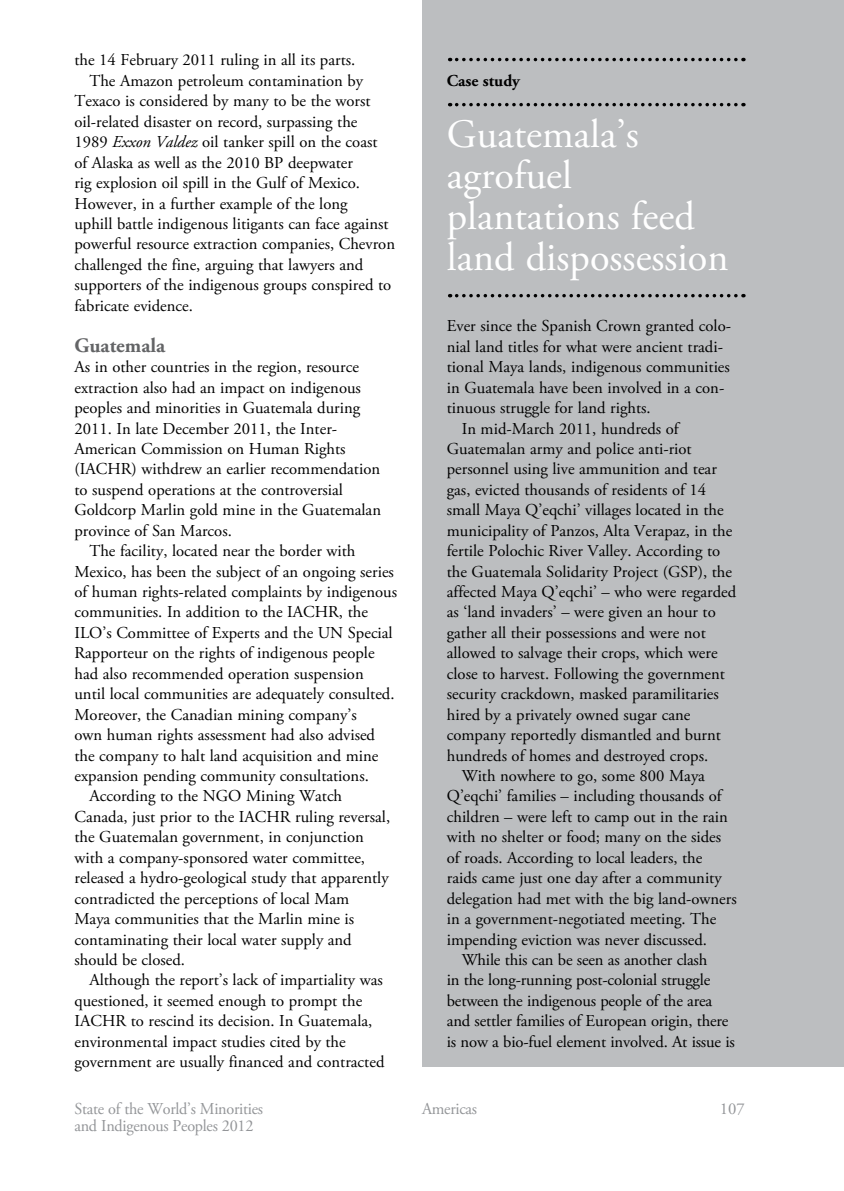
<style>
.page{position:relative;width:844px;height:1191px;background:#fff}
.page>*{position:absolute;margin:0;border:0;box-sizing:border-box;transform-origin:0 0}
.t1{font:40.25px/40.9px "Adobe Garamond Pro";color:#fff}
.t2{font:700 20.47px "Adobe Garamond Pro";color:#636466}
.t3{font:16.62px "Adobe Garamond Pro";color:#000}
.t4{font:16.62px "Adobe Garamond Pro";letter-spacing:-.015em;color:#939598}
.t5{font:700 16.62px "Adobe Garamond Pro";color:#000}
.s1{font-style:italic}
</style>
<div class="page">
<div style="left:422px;top:0;width:421px;height:1067px;background:#bcbec0"></div>
<svg style="left:456px;top:58px;width:287px;height:3px"></svg>
<svg style="left:456px;top:103px;width:287px;height:3px"></svg>
<svg style="left:456px;top:294px;width:287px;height:3px"></svg>
<p class="t3" style="left:74px;top:50px;width:282px">the 14 February 2011 ruling in all its parts.</p>
<p class="t3" style="left:89px;top:71px;width:275px">The Amazon petroleum contamination by</p>
<p class="t3" style="left:74px;top:91px;width:297px">Texaco is considered by many to be the worst</p>
<p class="t3" style="left:74px;top:112px;width:284px">oil-related disaster on record, surpassing the</p>
<p class="t3" style="left:74px;top:132px;width:304px">1989 <span class="s1">Exxon Valdez</span> oil tanker spill on the coast</p>
<p class="t3" style="left:74px;top:152px;width:280px">of Alaska as well as the 2010 BP deepwater</p>
<p class="t3" style="left:74px;top:173px;width:287px">rig explosion oil spill in the Gulf of Mexico.</p>
<p class="t3" style="left:74px;top:193px;width:275px">However, in a further example of the long</p>
<p class="t3" style="left:74px;top:214px;width:316px">uphill battle indigenous litigants can face against</p>
<p class="t3" style="left:74px;top:234px;width:322px">powerful resource extraction companies, Chevron</p>
<p class="t3" style="left:74px;top:255px;width:290px">challenged the fine, arguing that lawyers and</p>
<p class="t3" style="left:74px;top:275px;width:318px">supporters of the indigenous groups conspired to</p>
<p class="t3" style="left:74px;top:295px;width:120px">fabricate evidence.</p>
<p class="t2" style="left:74px;top:333px;width:92px">Guatemala</p>
<p class="t3" style="left:74px;top:357px;width:286px">As in other countries in the region, resource</p>
<p class="t3" style="left:74px;top:377px;width:288px">extraction also had an impact on indigenous</p>
<p class="t3" style="left:74px;top:398px;width:287px">peoples and minorities in Guatemala during</p>
<p class="t3" style="left:74px;top:418px;width:264px">2011. In late December 2011, the Inter-</p>
<p class="t3" style="left:74px;top:439px;width:272px">American Commission on Human Rights</p>
<p class="t3" style="left:74px;top:459px;width:307px">(IACHR) withdrew an earlier recommendation</p>
<p class="t3" style="left:74px;top:479px;width:270px">to suspend operations at the controversial</p>
<p class="t3" style="left:74px;top:500px;width:308px">Goldcorp Marlin gold mine in the Guatemalan</p>
<p class="t3" style="left:74px;top:520px;width:159px">province of San Marcos.</p>
<p class="t3" style="left:89px;top:541px;width:267px">The facility, located near the border with</p>
<p class="t3" style="left:74px;top:561px;width:321px">Mexico, has been the subject of an ongoing series</p>
<p class="t3" style="left:74px;top:582px;width:324px">of human rights-related complaints by indigenous</p>
<p class="t3" style="left:74px;top:602px;width:295px">communities. In addition to the IACHR, the</p>
<p class="t3" style="left:74px;top:622px;width:320px">ILO’s Committee of Experts and the UN Special</p>
<p class="t3" style="left:74px;top:643px;width:301px">Rapporteur on the rights of indigenous people</p>
<p class="t3" style="left:74px;top:663px;width:291px">had also recommended operation suspension</p>
<p class="t3" style="left:74px;top:684px;width:321px">until local communities are adequately consulted.</p>
<p class="t3" style="left:74px;top:704px;width:284px">Moreover, the Canadian mining company’s</p>
<p class="t3" style="left:74px;top:725px;width:302px">own human rights assessment had also advised</p>
<p class="t3" style="left:74px;top:745px;width:305px">the company to halt land acquisition and mine</p>
<p class="t3" style="left:74px;top:765px;width:296px">expansion pending community consultations.</p>
<p class="t3" style="left:89px;top:786px;width:254px">According to the NGO Mining Watch</p>
<p class="t3" style="left:74px;top:806px;width:317px">Canada, just prior to the IACHR ruling reversal,</p>
<p class="t3" style="left:74px;top:827px;width:291px">the Guatemalan government, in conjunction</p>
<p class="t3" style="left:74px;top:847px;width:292px">with a company-sponsored water committee,</p>
<p class="t3" style="left:74px;top:868px;width:315px">released a hydro-geological study that apparently</p>
<p class="t3" style="left:74px;top:888px;width:276px">contradicted the perceptions of local Mam</p>
<p class="t3" style="left:74px;top:908px;width:281px">Maya communities that the Marlin mine is</p>
<p class="t3" style="left:74px;top:929px;width:279px">contaminating their local water supply and</p>
<p class="t3" style="left:74px;top:949px;width:112px">should be closed.</p>
<p class="t3" style="left:89px;top:970px;width:295px">Although the report’s lack of impartiality was</p>
<p class="t3" style="left:74px;top:990px;width:289px">questioned, it seemed enough to prompt the</p>
<p class="t3" style="left:74px;top:1011px;width:299px">IACHR to rescind its decision. In Guatemala,</p>
<p class="t3" style="left:74px;top:1031px;width:273px">environmental impact studies cited by the</p>
<p class="t3" style="left:74px;top:1052px;width:311px">government are usually financed and contracted</p>
<p class="t5" style="left:446px;top:71px;width:75px">Case study</p>
<h1 class="t1" style="left:446px;top:115px;width:283px">Guatemala’s agrofuel plantations feed land dispossession</h1>
<p class="t3" style="left:446px;top:316px;width:286px">Ever since the Spanish Crown granted colo-</p>
<p class="t3" style="left:446px;top:336px;width:277px">nial land titles for what were ancient tradi-</p>
<p class="t3" style="left:446px;top:357px;width:284px">tional Maya lands, indigenous communities</p>
<p class="t3" style="left:446px;top:377px;width:279px">in Guatemala have been involved in a con-</p>
<p class="t3" style="left:446px;top:398px;width:205px">tinuous struggle for land rights.</p>
<p class="t3" style="left:461px;top:418px;width:218px">In mid-March 2011, hundreds of</p>
<p class="t3" style="left:446px;top:439px;width:246px">Guatemalan army and police anti-riot</p>
<p class="t3" style="left:446px;top:459px;width:271px">personnel using live ammunition and tear</p>
<p class="t3" style="left:446px;top:479px;width:261px">gas, evicted thousands of residents of 14</p>
<p class="t3" style="left:446px;top:500px;width:278px">small Maya Q’eqchi’ villages located in the</p>
<p class="t3" style="left:446px;top:520px;width:287px">municipality of Panzos, Alta Verapaz, in the</p>
<p class="t3" style="left:446px;top:541px;width:275px">fertile Polochic River Valley. According to</p>
<p class="t3" style="left:446px;top:561px;width:287px">the Guatemala Solidarity Project (GSP), the</p>
<p class="t3" style="left:446px;top:582px;width:291px">affected Maya Q’eqchi’ – who were regarded</p>
<p class="t3" style="left:446px;top:602px;width:270px">as ‘land invaders’ – were given an hour to</p>
<p class="t3" style="left:446px;top:622px;width:260px">gather all their possessions and were not</p>
<p class="t3" style="left:446px;top:643px;width:272px">allowed to salvage their crops, which were</p>
<p class="t3" style="left:446px;top:663px;width:279px">close to harvest. Following the government</p>
<p class="t3" style="left:446px;top:684px;width:273px">security crackdown, masked paramilitaries</p>
<p class="t3" style="left:446px;top:704px;width:245px">hired by a privately owned sugar cane</p>
<p class="t3" style="left:446px;top:725px;width:275px">company reportedly dismantled and burnt</p>
<p class="t3" style="left:446px;top:745px;width:263px">hundreds of homes and destroyed crops.</p>
<p class="t3" style="left:461px;top:765px;width:245px">With nowhere to go, some 800 Maya</p>
<p class="t3" style="left:446px;top:786px;width:276px">Q’eqchi’ families – including thousands of</p>
<p class="t3" style="left:446px;top:806px;width:282px">children – were left to camp out in the rain</p>
<p class="t3" style="left:446px;top:827px;width:276px">with no shelter or food; many on the sides</p>
<p class="t3" style="left:446px;top:847px;width:257px">of roads. According to local leaders, the</p>
<p class="t3" style="left:446px;top:868px;width:276px">raids came just one day after a community</p>
<p class="t3" style="left:446px;top:888px;width:291px">delegation had met with the big land-owners</p>
<p class="t3" style="left:446px;top:908px;width:271px">in a government-negotiated meeting. The</p>
<p class="t3" style="left:446px;top:929px;width:261px">impending eviction was never discussed.</p>
<p class="t3" style="left:461px;top:949px;width:247px">While this can be seen as another clash</p>
<p class="t3" style="left:446px;top:970px;width:265px">in the long-running post-colonial struggle</p>
<p class="t3" style="left:446px;top:990px;width:267px">between the indigenous people of the area</p>
<p class="t3" style="left:446px;top:1011px;width:283px">and settler families of European origin, there</p>
<p class="t3" style="left:446px;top:1031px;width:289px">is now a bio-fuel element involved. At issue is</p>
<p class="t4" style="left:74px;top:1098px;width:190px">State of the World’s Minorities</p>
<p class="t4" style="left:422px;top:1098px;width:57px">Americas</p>
<p class="t4" style="left:74px;top:1116px;width:180px">and Indigenous Peoples 2012</p>
<p class="t4" style="left:719px;top:1098px;width:26px">107</p>
</div>
